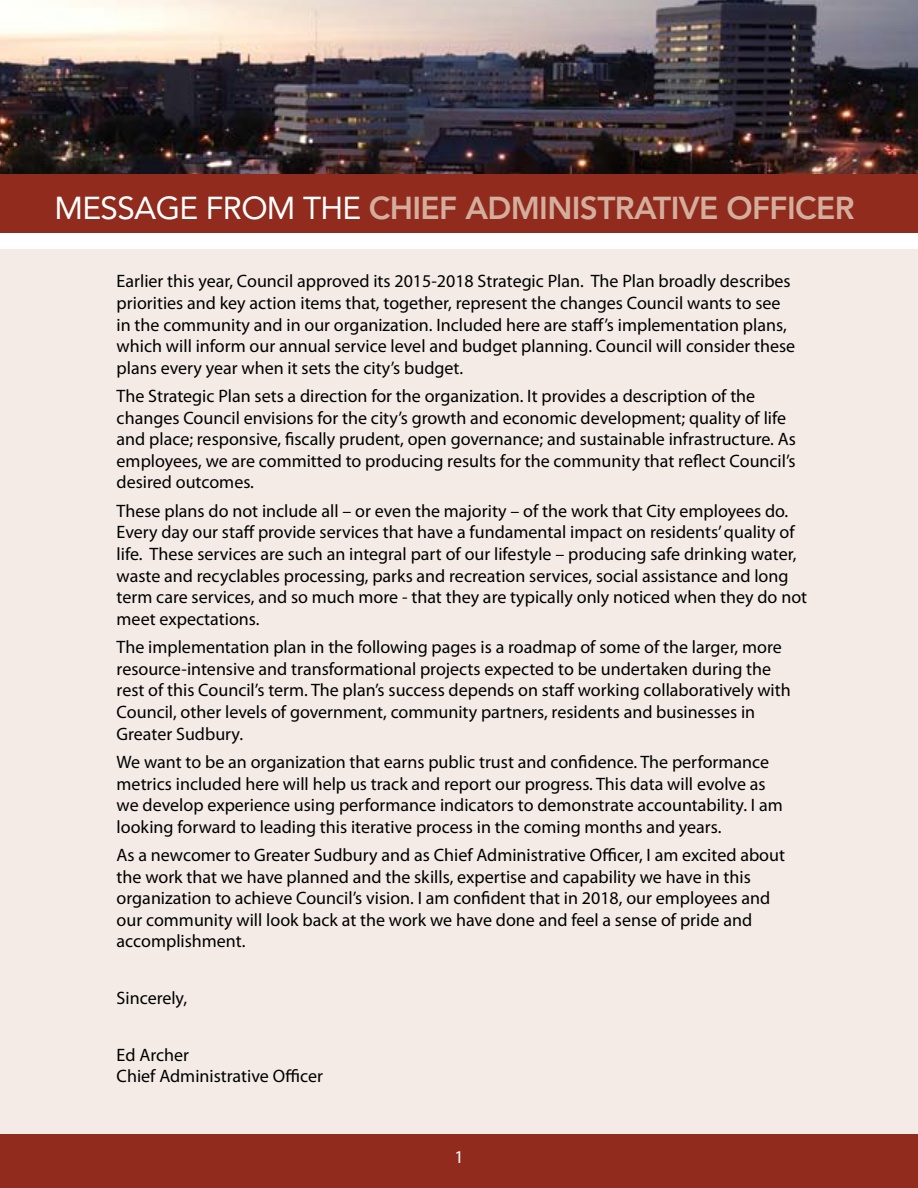
<style>
.page{position:relative;width:918px;height:1188px;background:#fff}
.page>*{position:absolute;margin:0;border:0;box-sizing:border-box;transform-origin:0 0}
.t1{font:800 31.5px "Avenir LT Std";letter-spacing:-.02em;color:#d4ae9d}
.t2{font:18px/21.6px "Myriad Pro";color:#000}
.t3{font:18px "Myriad Pro";color:#fff}
.s1{font-weight:400;color:#fff}
</style>
<div class="page">
<img style="left:0;top:0;width:918px;height:174px">
<div style="left:0;top:174px;width:918px;height:58px;background:#902b1e"></div>
<div style="left:0;top:1134px;width:918px;height:54px;background:#902b1e"></div>
<div style="left:0;top:250px;width:918px;height:884px;background:#f4ebe7"></div>
<p class="t1" style="left:54px;top:189px;width:802px"><span class="s1">MESSAGE FROM THE</span> CHIEF ADMINISTRATIVE OFFICER</p>
<p class="t2" style="left:117px;top:270px;width:680px">Earlier this year, Council approved its 2015-2018 Strategic Plan. The Plan broadly describes priorities and key action items that, together, represent the changes Council wants to see in the community and in our organization. Included here are staff’s implementation plans, which will inform our annual service level and budget planning. Council will consider these plans every year when it sets the city’s budget.</p>
<p class="t2" style="left:117px;top:385px;width:681px">The Strategic Plan sets a direction for the organization. It provides a description of the changes Council envisions for the city’s growth and economic development; quality of life and place; responsive, fiscally prudent, open governance; and sustainable infrastructure. As employees, we are committed to producing results for the community that reflect Council’s desired outcomes.</p>
<p class="t2" style="left:117px;top:500px;width:692px">These plans do not include all – or even the majority – of the work that City employees do.<br>Every day our staff provide services that have a fundamental impact on residents’ quality of life. These services are such an integral part of our lifestyle – producing safe drinking water, waste and recyclables processing, parks and recreation services, social assistance and long term care services, and so much more - that they are typically only noticed when they do not meet expectations.</p>
<p class="t2" style="left:117px;top:636px;width:676px">The implementation plan in the following pages is a roadmap of some of the larger, more resource-intensive and transformational projects expected to be undertaken during the rest of this Council’s term. The plan’s success depends on staff working collaboratively with Council, other levels of government, community partners, residents and businesses in Greater Sudbury.</p>
<p class="t2" style="left:117px;top:751px;width:668px">We want to be an organization that earns public trust and confidence. The performance metrics included here will help us track and report our progress. This data will evolve as we develop experience using performance indicators to demonstrate accountability. I am looking forward to leading this iterative process in the coming months and years.</p>
<p class="t2" style="left:117px;top:844px;width:670px">As a newcomer to Greater Sudbury and as Chief Administrative Officer, I am excited about the work that we have planned and the skills, expertise and capability we have in this organization to achieve Council’s vision. I am confident that in 2018, our employees and our community will look back at the work we have done and feel a sense of pride and accomplishment.</p>
<p class="t2" style="left:117px;top:987px;width:72px">Sincerely,</p>
<p class="t2" style="left:117px;top:1044px;width:208px">Ed Archer<br>Chief Administrative Officer</p>
<p class="t3" style="left:454px;top:1145px;width:11px">1</p>
</div>
